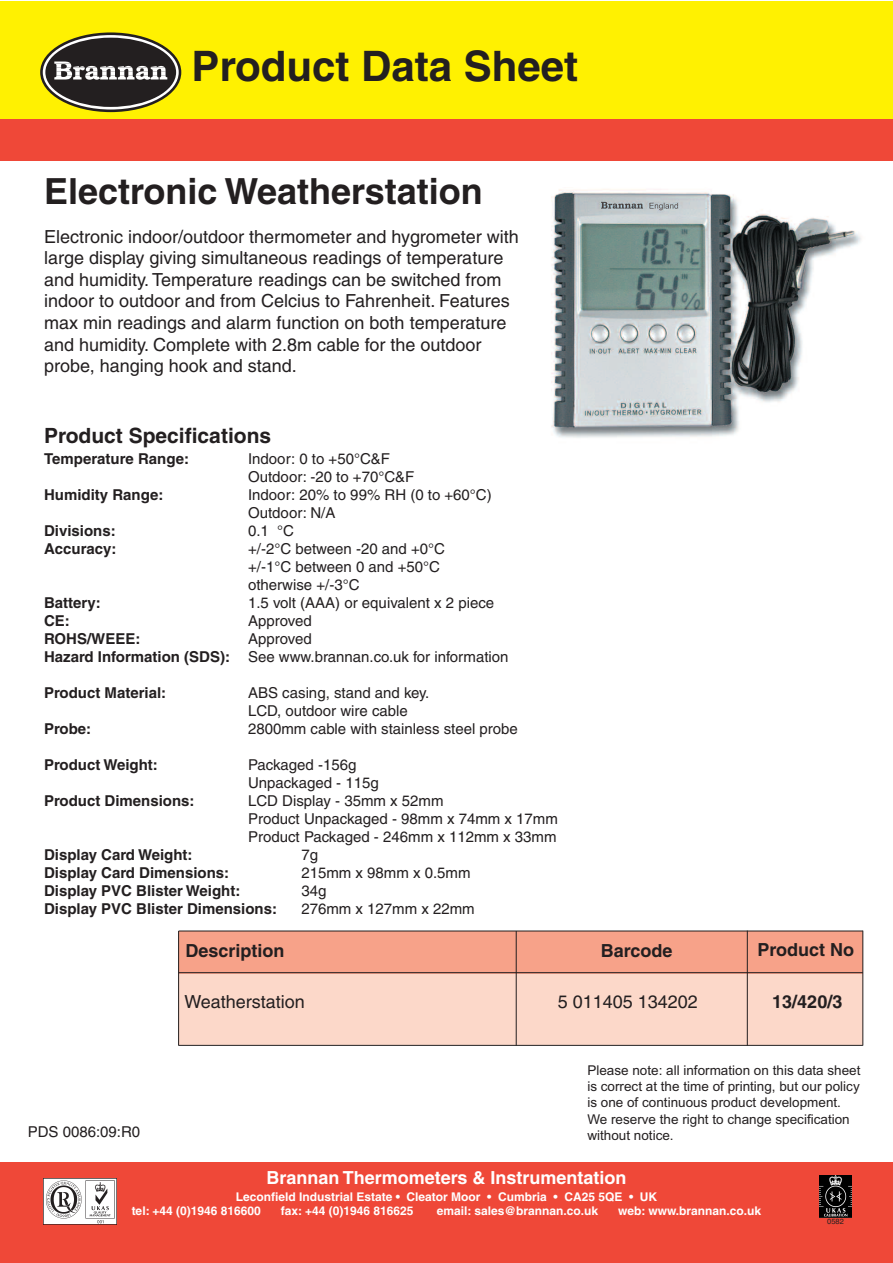
<style>
.page{position:relative;width:893px;height:1263px;background:#fff}
.page>*{position:absolute;margin:0;border:0;box-sizing:border-box;transform-origin:0 0}
.t1{font:700 42px "Helvetica";color:#231f20}
.t2{font:700 36px "Helvetica";color:#231f20}
.t3{font:700 21px "Helvetica";color:#231f20}
.t4{font:18px/21.6px "Helvetica";color:#231f20}
.t5{font:700 18px "Helvetica";color:#fff}
.t6{font:700 18px "Helvetica";color:#231f20}
.t7{font:15px/18px "Helvetica";color:#231f20}
.t8{font:700 15px "Helvetica";color:#231f20}
.t9{font:13.5px/16.2px "Arial";color:#231f20}
.t10{font:700 12px/14.4px "Helvetica";color:#fff}
.t11{font:7.5px "Helvetica";color:#231f20}
.s1{font-weight:700}
</style>
<div class="page">
<img style="left:551px;top:189px;width:310px;height:249px">
<div style="left:0;top:2px;width:893px;height:117px;background:#fff101"></div>
<svg style="left:41px;top:34px;width:139px;height:77px"></svg>
<div style="left:40px;top:32px;width:141px;height:80px;border:3px solid #231f20;border-radius:50%"></div>
<div style="left:45px;top:38px;width:131px;height:69px;background:#231f20;border-radius:50%"></div>
<svg style="left:54px;top:62px;width:113px;height:18px"></svg>
<div style="left:0;top:119px;width:893px;height:41px;background:#ef4838"></div>
<div style="left:0;top:1162px;width:893px;height:101px;background:#ef4838"></div>
<img style="left:819px;top:1175px;width:32px;height:42px">
<img style="left:44px;top:1178px;width:73px;height:46px">
<div style="left:179px;top:973px;width:684px;height:72px;background:#fcd8c9"></div>
<div style="left:179px;top:931px;width:684px;height:42px;background:#f7a289"></div>
<hr style="left:179px;top:972px;width:684px;height:1px;background:#231f20">
<hr style="left:179px;top:931px;width:684px;height:1px;background:#231f20">
<hr style="left:178px;top:931px;width:1px;height:114px;background:#231f20">
<hr style="left:179px;top:1045px;width:684px;height:1px;background:#231f20">
<hr style="left:516px;top:931px;width:1px;height:114px;background:#231f20">
<hr style="left:747px;top:930px;width:1px;height:115px;background:#231f20">
<hr style="left:862px;top:930px;width:1px;height:115px;background:#231f20">
<h1 class="t1" style="left:192px;top:51px;width:388px">Product Data Sheet</h1>
<h2 class="t2" style="left:44px;top:178px;width:440px">Electronic Weatherstation</h2>
<p class="t4" style="left:44px;top:227px;width:476px">Electronic indoor/outdoor thermometer and hygrometer with large display giving simultaneous readings of temperature and humidity. Temperature readings can be switched from indoor to outdoor and from Celcius to Fahrenheit. Features max min readings and alarm function on both temperature and humidity. Complete with 2.8m cable for the outdoor probe, hanging hook and stand.</p>
<h3 class="t3" style="left:44px;top:428px;width:229px">Product Specifications</h3>
<p class="t8" style="left:44px;top:453px;width:147px">Temperature Range:</p>
<p class="t7" style="left:248px;top:451px;width:168px">Indoor: 0 to +50°C&amp;F<br>Outdoor: -20 to +70°C&amp;F</p>
<p class="t8" style="left:44px;top:489px;width:121px">Humidity Range:</p>
<p class="t7" style="left:248px;top:487px;width:245px">Indoor: 20% to 99% RH (0 to +60°C)<br>Outdoor: N/A</p>
<p class="t8" style="left:44px;top:525px;width:73px">Divisions:</p>
<p class="t7" style="left:248px;top:523px;width:48px">0.1 °C</p>
<p class="t8" style="left:44px;top:543px;width:74px">Accuracy:</p>
<p class="t7" style="left:248px;top:541px;width:198px">+/-2°C between -20 and +0°C +/-1°C between 0 and +50°C otherwise +/-3°C</p>
<p class="t8" style="left:44px;top:597px;width:58px">Battery:</p>
<p class="t7" style="left:248px;top:595px;width:248px">1.5 volt (AAA) or equivalent x 2 piece</p>
<p class="t8" style="left:44px;top:615px;width:27px">CE:</p>
<p class="t7" style="left:248px;top:613px;width:65px">Approved</p>
<p class="t8" style="left:44px;top:633px;width:98px">ROHS/WEEE:</p>
<p class="t7" style="left:44px;top:631px;width:466px;text-align:center">Approved<br><span class="s1">Hazard Information (SDS):</span> See www.brannan.co.uk for information</p>
<p class="t8" style="left:44px;top:687px;width:124px">Product Material:</p>
<p class="t7" style="left:248px;top:685px;width:183px">ABS casing, stand and key.<br>LCD, outdoor wire cable</p>
<p class="t8" style="left:44px;top:723px;width:49px">Probe:</p>
<p class="t7" style="left:248px;top:721px;width:271px">2800mm cable with stainless steel probe</p>
<p class="t8" style="left:44px;top:759px;width:115px">Product Weight:</p>
<p class="t7" style="left:248px;top:757px;width:132px">Packaged -156g<br>Unpackaged - 115g</p>
<p class="t8" style="left:44px;top:795px;width:152px">Product Dimensions:</p>
<p class="t7" style="left:248px;top:793px;width:311px">LCD Display - 35mm x 52mm<br>Product Unpackaged - 98mm x 74mm x 17mm<br>Product Packaged - 246mm x 112mm x 33mm</p>
<p class="t8" style="left:44px;top:849px;width:150px">Display Card Weight:</p>
<p class="t7" style="left:301px;top:847px;width:18px">7g</p>
<p class="t8" style="left:44px;top:867px;width:187px">Display Card Dimensions:</p>
<p class="t7" style="left:301px;top:865px;width:171px">215mm x 98mm x 0.5mm</p>
<p class="t8" style="left:44px;top:885px;width:198px">Display PVC Blister Weight:</p>
<p class="t7" style="left:301px;top:883px;width:27px">34g</p>
<p class="t8" style="left:44px;top:903px;width:235px">Display PVC Blister Dimensions:</p>
<p class="t7" style="left:301px;top:901px;width:175px">276mm x 127mm x 22mm</p>
<p class="t7" style="left:28px;top:1124px;width:114px">PDS 0086:09:R0</p>
<p class="t6" style="left:185px;top:943px;width:101px">Description</p>
<p class="t6" style="left:601px;top:944px;width:73px">Barcode</p>
<p class="t6" style="left:757px;top:943px;width:98px">Product No</p>
<p class="t4" style="left:184px;top:993px;width:122px">Weatherstation</p>
<p class="t4" style="left:558px;top:993px;width:142px">5 011405 134202</p>
<p class="t6" style="left:772px;top:995px;width:72px">13/420/3</p>
<p class="t9" style="left:587px;top:1062px;width:275px">Please note: all information on this data sheet is correct at the time of printing, but our policy is one of continuous product development.<br>We reserve the right to change specification without notice.</p>
<p class="t5" style="left:266px;top:1171px;width:361px">Brannan Thermometers &amp; Instrumentation</p>
<p class="t10" style="left:132px;top:1191px;width:527px;text-indent:104px">Leconfield Industrial Estate • Cleator Moor • Cumbria • CA25 5QE • UK tel: +44 (0)1946 816600</p>
<p class="t10" style="left:281px;top:1205px;width:134px">fax: +44 (0)1946 816625</p>
<p class="t10" style="left:437px;top:1205px;width:163px">email: sales@brannan.co.uk</p>
<p class="t10" style="left:618px;top:1205px;width:145px">web: www.brannan.co.uk</p>
<p class="t11" style="left:827px;top:1218px;width:18px">0582</p>
</div>
